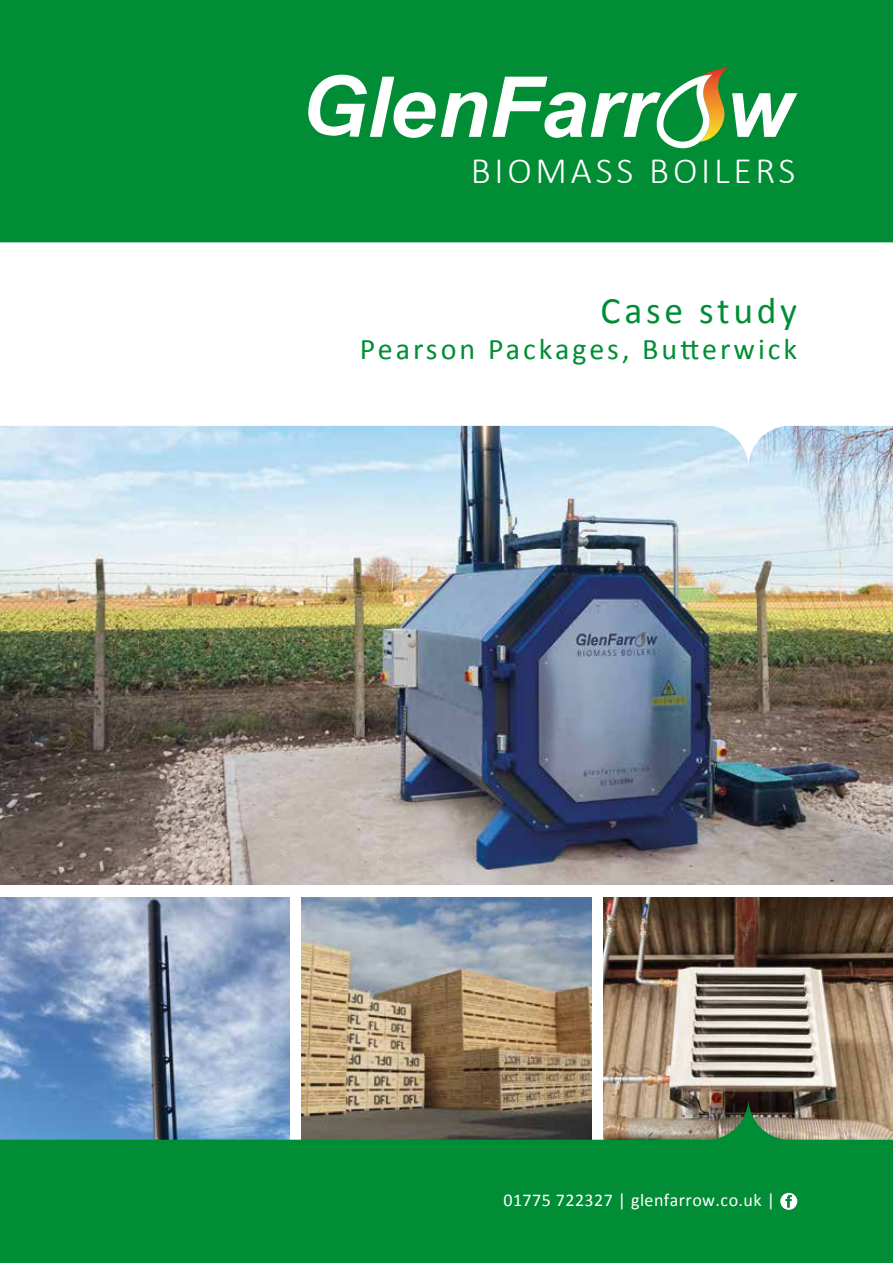
<style>
.page{position:relative;width:893px;height:1263px;background:#fff}
.page>*{position:absolute;margin:0;border:0;box-sizing:border-box;transform-origin:0 0}
.t1{font:37.5px "Calibri";letter-spacing:.1em;color:#008d36}
.t2{font:300 37.35px "Calibri";letter-spacing:.1em;color:#fff}
.t3{font:30px "Calibri";letter-spacing:.1em;color:#008d36}
.t4{font:18px "Calibri";letter-spacing:.025em;color:#fff}
</style>
<div class="page">
<img style="left:604px;top:897px;width:289px;height:204px">
<img style="left:302px;top:897px;width:289px;height:204px">
<img style="left:0;top:897px;width:289px;height:204px">
<img style="left:0;top:465px;width:893px;height:419px">
<div style="left:0;top:0;width:893px;height:242px;background:#008d36"></div>
<svg style="left:0;top:1101px;width:893px;height:162px;fill:#008d36"></svg>
<svg style="left:0;top:242px;width:893px;height:223px"></svg>
<svg style="left:780px;top:1193px;width:17px;height:17px"></svg>
<img style="left:703px;top:68px;width:24px;height:69px">
<svg style="left:732px;top:93px;width:65px;height:44px"></svg>
<svg style="left:308px;top:75px;width:404px;height:73px"></svg>
<h2 class="t2" style="left:471px;top:147px;width:326px">BIOMASS BOILERS</h2>
<h1 class="t1" style="left:601px;top:285px;width:198px">Case study</h1>
<h3 class="t3" style="left:360px;top:328px;width:439px">Pearson Packages, Butterwick</h3>
<p class="t4" style="left:503px;top:1187px;width:273px">01775 722327 | glenfarrow.co.uk |</p>
</div>
